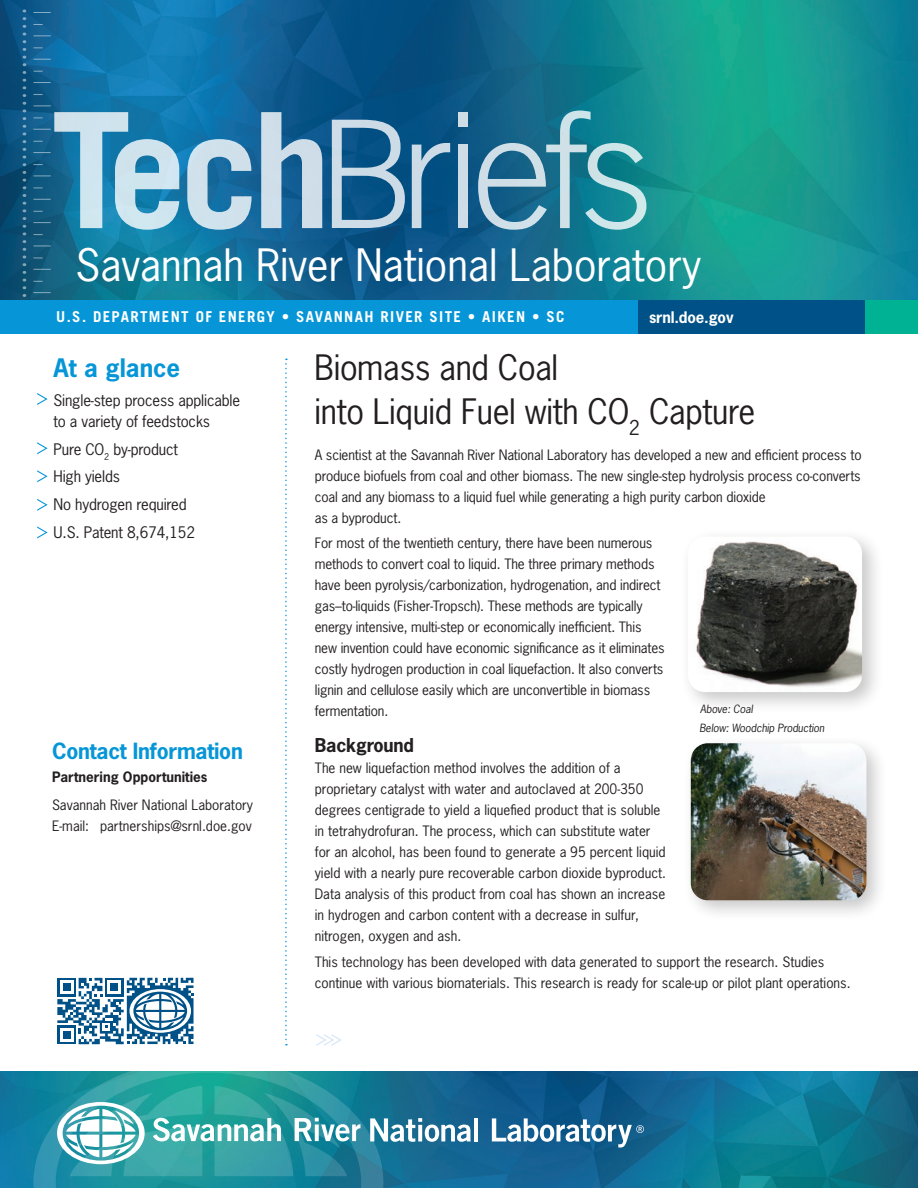
<style>
.page{position:relative;width:918px;height:1188px;background:#fff}
.page>*{position:absolute;margin:0;border:0;box-sizing:border-box;transform-origin:0 0}
.t1{font:42px "News Gothic Std";color:#fff}
.headline_1{font:33px "News Gothic Std";letter-spacing:-.01em;color:#231f20}
.t2{font:700 24px "News Gothic Std";color:#0696d7}
.Sidebar_headlines{font:700 21px "News Gothic Std";letter-spacing:-.01em;color:#0696d7}
.Headline_2{font:700 18px "News Gothic Std";letter-spacing:-.01em;color:#231f20}
.At_a_glance{font:15px/21px "News Gothic Std";letter-spacing:-.01em;color:#231f20}
.t3{font:700 15px "Trade Gothic LT Std";letter-spacing:.09em;color:#fff}
.t4{font:700 15px "News Gothic Std";letter-spacing:-.01em;color:#fff}
.Headline_2-2{font:13.5px/21px "News Gothic Std";letter-spacing:-.01em;color:#231f20}
.Body_text_1{font:13.5px "News Gothic Std";color:#231f20}
.Body_text_1-2{font:700 13.5px "News Gothic Std";color:#231f20}
.Headline_2-3{font:italic 10.65px "News Gothic Std";letter-spacing:-.01em;color:#231f20}
</style>
<div class="page">
<img style="left:1px;top:1px;width:917px;height:299px">
<div style="left:1px;top:300px;width:864px;height:33px;background:#0696d7"></div>
<div style="left:638px;top:300px;width:280px;height:33px;background:#005187"></div>
<div style="left:865px;top:300px;width:53px;height:33px;background:#00b294"></div>
<svg style="left:23px;top:9px;width:3px;height:288px"></svg>
<svg style="left:33px;top:292px;width:18px;height:1px"></svg>
<svg style="left:33px;top:12px;width:18px;height:1px"></svg>
<svg style="left:33px;top:59px;width:18px;height:1px"></svg>
<svg style="left:33px;top:246px;width:18px;height:1px"></svg>
<svg style="left:33px;top:35px;width:18px;height:1px"></svg>
<svg style="left:33px;top:82px;width:18px;height:1px"></svg>
<svg style="left:33px;top:269px;width:18px;height:1px"></svg>
<img style="left:1px;top:1071px;width:917px;height:117px">
<div style="left:458px;top:112px;width:9px;height:14px;background:#cedce5"></div>
<svg style="left:332px;top:120px;width:73px;height:108px;background:#5588ac"></svg>
<svg style="left:33px;top:106px;width:146px;height:129px;background:#5e9fbe"></svg>
<svg style="left:187px;top:139px;width:65px;height:91px;background:#7eaecb"></svg>
<svg style="left:261px;top:112px;width:61px;height:116px;background:#84abc6"></svg>
<svg style="left:412px;top:143px;width:38px;height:85px;background:#467ea3"></svg>
<div style="left:458px;top:145px;width:9px;height:83px;background:#cddce6"></div>
<svg style="left:478px;top:111px;width:168px;height:119px;background:#418da3"></svg>
<svg style="left:33px;top:1071px;width:438px;height:117px;background:#3999a6"></svg>
<hr style="left:474px;top:1118px;width:4px;height:23px;background:#fff">
<svg style="left:492px;top:1118px;width:152px;height:30px"></svg>
<svg style="left:316px;top:1034px;width:25px;height:12px"></svg>
<svg style="left:285px;top:359px;width:2px;height:686px"></svg>
<svg style="left:37px;top:393px;width:11px;height:12px"></svg>
<svg style="left:37px;top:526px;width:11px;height:12px"></svg>
<svg style="left:37px;top:442px;width:11px;height:12px"></svg>
<svg style="left:37px;top:470px;width:11px;height:12px"></svg>
<svg style="left:37px;top:499px;width:11px;height:12px"></svg>
<svg style="left:57px;top:978px;width:137px;height:66px"></svg>
<div style="left:680px;top:528px;width:204px;height:186px;background:#231f20;opacity:.25"></div>
<img style="left:688px;top:537px;width:174px;height:155px">
<div style="left:682px;top:735px;width:207px;height:187px;background:#231f20;opacity:.25"></div>
<img style="left:691px;top:743px;width:175px;height:157px">
<h1 class="t1" style="left:76px;top:238px;width:627px">Savannah River National Laboratory</h1>
<p class="t4" style="left:649px;top:307px;width:86px">srnl.doe.gov</p>
<p class="t2" style="left:54px;top:352px;width:128px">At a glance</p>
<p class="headline_1" style="left:314px;top:347px;width:245px">Biomass and Coal</p>
<p class="headline_1" style="left:314px;top:390px;width:442px">into Liquid Fuel with CO<sub>2</sub> Capture</p>
<p class="Headline_2-2" style="left:315px;top:444px;width:548px">A scientist at the Savannah River National Laboratory has developed a new and efficient process to produce biofuels from coal and other biomass. The new single-step hydrolysis process co-converts coal and any biomass to a liquid fuel while generating a high purity carbon dioxide<br>as a byproduct.</p>
<p class="Headline_2-2" style="left:315px;top:533px;width:351px">For most of the twentieth century, there have been numerous methods to convert coal to liquid. The three primary methods have been pyrolysis/carbonization, hydrogenation, and indirect gas–to-liquids (Fisher-Tropsch). These methods are typically energy intensive, multi-step or economically inefficient. This new invention could have economic significance as it eliminates costly hydrogen production in coal liquefaction. It also converts lignin and cellulose easily which are unconvertible in biomass fermentation.</p>
<p class="Headline_2" style="left:315px;top:734px;width:101px">Background</p>
<p class="Headline_2-2" style="left:315px;top:758px;width:353px">The new liquefaction method involves the addition of a proprietary catalyst with water and autoclaved at 200-350 degrees centigrade to yield a liquefied product that is soluble in tetrahydrofuran. The process, which can substitute water for an alcohol, has been found to generate a 95 percent liquid yield with a nearly pure recoverable carbon dioxide byproduct.<br>Data analysis of this product from coal has shown an increase in hydrogen and carbon content with a decrease in sulfur, nitrogen, oxygen and ash.</p>
<p class="Headline_2-2" style="left:315px;top:951px;width:537px">This technology has been developed with data generated to support the research. Studies continue with various biomaterials. This research is ready for scale-up or pilot plant operations.</p>
<p class="t3" style="left:56px;top:307px;width:510px">U.S. DEPARTMENT OF ENERGY • SAVANNAH RIVER SITE • AIKEN • SC</p>
<p class="At_a_glance" style="left:54px;top:390px;width:188px">Single-step process applicable to a variety of feedstocks</p>
<p class="At_a_glance" style="left:54px;top:438px;width:126px">Pure CO<sub>2</sub> by-product</p>
<p class="At_a_glance" style="left:54px;top:466px;width:68px">High yields</p>
<p class="At_a_glance" style="left:54px;top:494px;width:135px">No hydrogen required</p>
<p class="At_a_glance" style="left:54px;top:522px;width:143px">U.S. Patent 8,674,152</p>
<p class="Headline_2-3" style="left:700px;top:702px;width:54px">Above: Coal</p>
<p class="Headline_2-3" style="left:699px;top:721px;width:127px">Below: Woodchip Production</p>
<p class="Sidebar_headlines" style="left:52px;top:737px;width:192px">Contact Information</p>
<p class="Body_text_1-2" style="left:52px;top:768px;width:157px">Partnering Opportunities</p>
<p class="Body_text_1" style="left:52px;top:796px;width:203px">Savannah River National Laboratory</p>
<p class="Body_text_1" style="left:52px;top:817px;width:201px">E-mail: partnerships@srnl.doe.gov</p>
</div>
